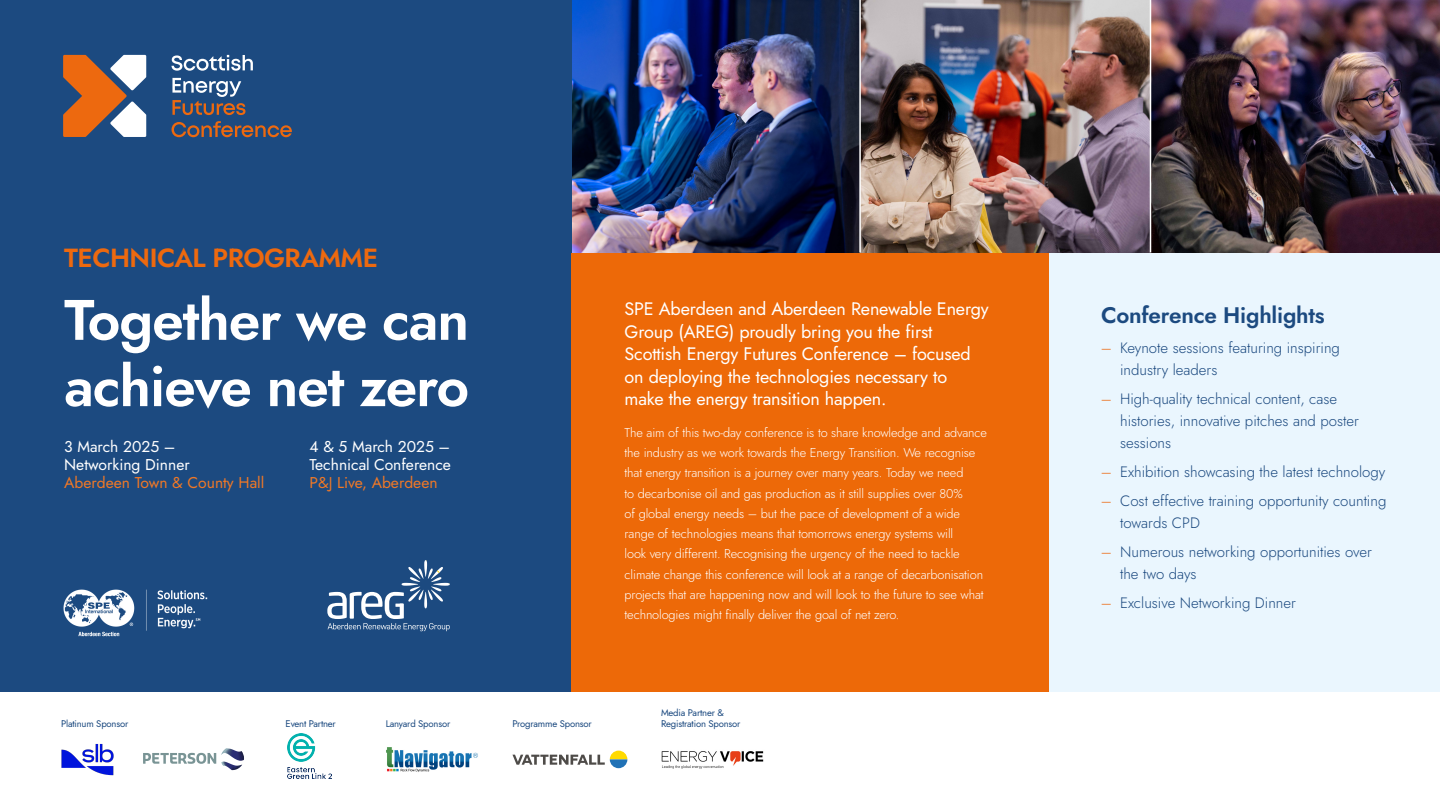
<style>
.page{position:relative;width:1440px;height:810px;background:#fff}
.page>*{position:absolute;margin:0;border:0;box-sizing:border-box;transform-origin:0 0}
.t1{font:600 57px/66.3px "Jost";letter-spacing:-.02em;color:#fff}
.t2{font:600 26.25px "Jost";letter-spacing:-.02em;color:#ed690f}
.t3{font:600 22.5px "Jost";letter-spacing:-.01em;color:#1c4a80}
.t4{font:18px/22.5px "Jost";letter-spacing:-.01em;color:#fff}
.t5{font:15.67px/17.9px "Jost";color:#fff}
.t6{font:15.67px "Jost";color:#ef7827}
.t7{font:300 15px/22.3px "Jost";color:#1c4a80}
.t8{font:300 12.75px/20.2px "Jost";letter-spacing:-.01em;color:#fff}
.t9{font:9.52px "Jost";letter-spacing:-.02em;color:#1c4a80}
.s1{color:#ed690f}
</style>
<div class="page">
<div style="left:1048px;top:253px;width:392px;height:439px;background:#eaf6fe"></div>
<img style="left:571px;top:0;width:869px;height:253px">
<div style="left:0;top:0;width:571px;height:692px;background:#1c4a80"></div>
<svg style="left:63px;top:55px;width:83px;height:82px"></svg>
<svg style="left:172px;top:55px;width:81px;height:16px"></svg>
<svg style="left:172px;top:78px;width:73px;height:37px"></svg>
<svg style="left:172px;top:121px;width:120px;height:16px"></svg>
<svg style="left:327px;top:560px;width:123px;height:71px"></svg>
<img style="left:61px;top:743px;width:53px;height:33px">
<img style="left:386px;top:747px;width:92px;height:25px">
<svg style="left:512px;top:751px;width:115px;height:17px"></svg>
<img style="left:661px;top:751px;width:103px;height:18px">
<img style="left:63px;top:589px;width:145px;height:48px">
<div style="left:571px;top:253px;width:477px;height:439px;background:#ed6908"></div>
<hr style="left:1150px;top:0;width:1px;height:253px;background:#fff">
<hr style="left:859px;top:0;width:2px;height:253px;background:#fff">
<svg style="left:143px;top:748px;width:101px;height:22px"></svg>
<img style="left:287px;top:734px;width:45px;height:45px">
<h2 class="t2" style="left:64px;top:239px;width:316px">TECHNICAL PROGRAMME</h2>
<h1 class="t1" style="left:64px;top:287px;width:407px">Together we can achieve net zero</h1>
<p class="t5" style="left:64px;top:437px;width:127px">3 March 2025 –<br>Networking Dinner</p>
<p class="t6" style="left:64px;top:471px;width:202px">Aberdeen Town &amp; County Hall</p>
<p class="t5" style="left:310px;top:437px;width:143px">4 &amp; 5 March 2025 –<br>Technical Conference</p>
<p class="t6" style="left:310px;top:471px;width:130px">P&amp;J Live, Aberdeen</p>
<h3 class="t4" style="left:625px;top:298px;width:366px">SPE Aberdeen and Aberdeen Renewable Energy Group (AREG) proudly bring you the first Scottish Energy Futures Conference – focused on deploying the technologies necessary to make the energy transition happen.</h3>
<p class="t8" style="left:625px;top:422px;width:364px">The aim of this two-day conference is to share knowledge and advance the industry as we work towards the Energy Transition. We recognise that energy transition is a journey over many years. Today we need<br>to decarbonise oil and gas production as it still supplies over 80%<br>of global energy needs – but the pace of development of a wide range of technologies means that tomorrows energy systems will<br>look very different. Recognising the urgency of the need to tackle climate change this conference will look at a range of decarbonisation projects that are happening now and will look to the future to see what technologies might finally deliver the goal of net zero.</p>
<p class="t9" style="left:661px;top:706px;width:64px">Media Partner &amp;</p>
<p class="t9" style="left:61px;top:718px;width:69px">Platinum Sponsor</p>
<p class="t9" style="left:386px;top:718px;width:66px">Lanyard Sponsor</p>
<p class="t9" style="left:512px;top:718px;width:81px">Programme Sponsor</p>
<p class="t9" style="left:286px;top:718px;width:52px">Event Partner</p>
<p class="t9" style="left:661px;top:718px;width:81px">Registration Sponsor</p>
<h3 class="t3" style="left:1101px;top:299px;width:225px">Conference Highlights</h3>
<p class="t7" style="left:1120px;top:336px;width:221px;text-indent:-19px"><span class="s1">–</span> Keynote sessions featuring inspiring industry leaders</p>
<p class="t7" style="left:1120px;top:387px;width:240px;text-indent:-19px"><span class="s1">–</span> High-quality technical content, case histories, innovative pitches and poster sessions</p>
<p class="t7" style="left:1101px;top:461px;width:286px"><span class="s1">–</span> Exhibition showcasing the latest technology</p>
<p class="t7" style="left:1120px;top:489px;width:268px;text-indent:-19px"><span class="s1">–</span> Cost effective training opportunity counting towards CPD</p>
<p class="t7" style="left:1120px;top:540px;width:253px;text-indent:-19px"><span class="s1">–</span> Numerous networking opportunities over the two days</p>
<p class="t7" style="left:1101px;top:591px;width:196px"><span class="s1">–</span> Exclusive Networking Dinner</p>
</div>
